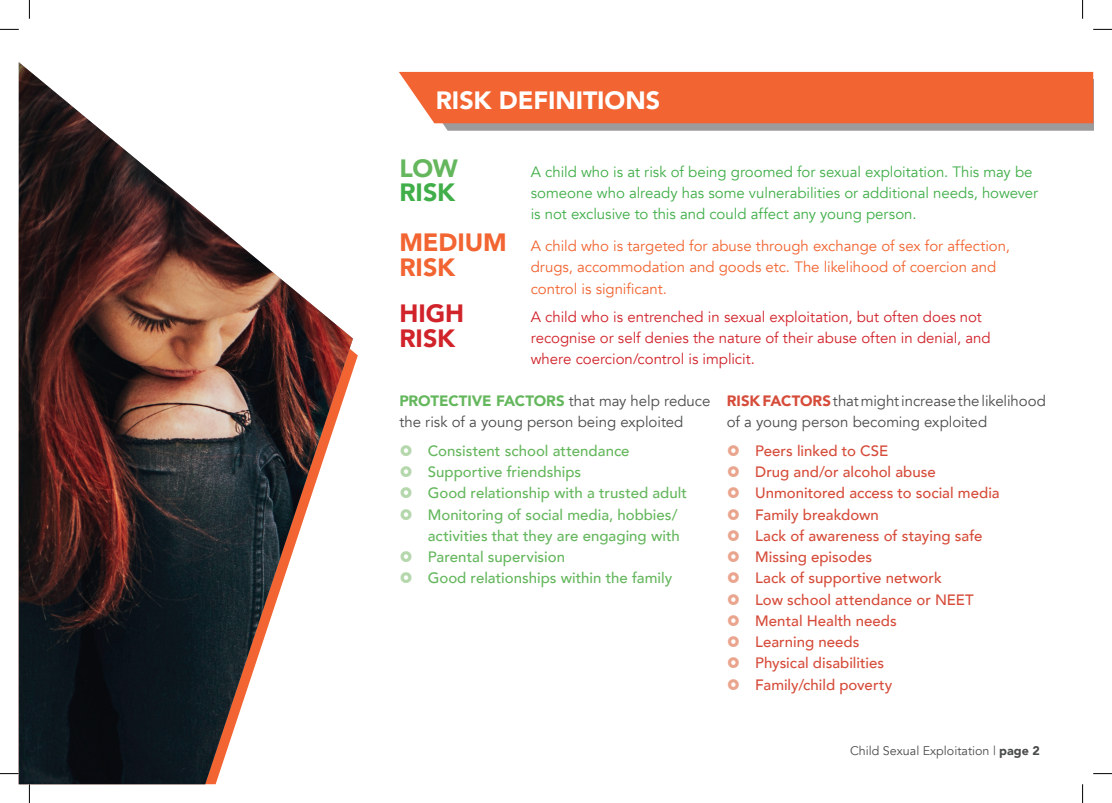
<style>
.page{position:relative;width:1112px;height:803px;background:#fff}
.page>*{position:absolute;margin:0;border:0;box-sizing:border-box;transform-origin:0 0}
.t1{font:900 25px "Avenir";letter-spacing:-.005em;color:#fff}
.t2{font:900 25px "Avenir";color:#d1232a}
.t3{font:900 25px "Avenir";color:#f26431}
.t4{font:900 25px "Avenir";color:#40ae49}
.t5{font:900 25px "Avenir";color:#65b75d}
.t6{font:500 15px/21.2px "Avenir";color:#d64c3a}
.t7{font:500 15px/21.2px "Avenir";color:#65b75d}
.t8{font:15px/21.2px "Avenir";letter-spacing:-.005em;color:#40ae49}
.t9{font:15px/21.2px "Avenir";letter-spacing:-.005em;color:#d1232a}
.t10{font:15px/21.2px "Avenir";letter-spacing:-.005em;color:#f26431}
.t11{font:15px/21.2px "Avenir";letter-spacing:-.005em;color:#4b4c4d}
.t12{font:12.5px "Avenir";color:#4b4c4d}
.s1{font-weight:900;font-size:25px}
.s2{font-weight:900;color:#65b75d}
.s3{font-weight:900;color:#d64c3a}
.s4{font-weight:900}
</style>
<div class="page">
<div style="left:413px;top:79px;width:679px;height:51px;background:#231f20;opacity:.45"></div>
<div style="left:399px;top:72px;width:693px;height:51px;background:#f26431"></div>
<img style="left:19px;top:62px;width:334px;height:722px">
<svg style="left:0;top:29px;width:19px;height:1px"></svg>
<svg style="left:1093px;top:29px;width:18px;height:1px"></svg>
<svg style="left:0;top:773px;width:19px;height:1px"></svg>
<svg style="left:1093px;top:773px;width:18px;height:1px"></svg>
<svg style="left:29px;top:0;width:1px;height:19px"></svg>
<svg style="left:29px;top:784px;width:1px;height:19px"></svg>
<svg style="left:1082px;top:0;width:1px;height:19px"></svg>
<svg style="left:1082px;top:784px;width:1px;height:19px"></svg>
<h1 class="t1" style="left:435px;top:79px;width:226px">RISK DEFINITIONS</h1>
<h1 class="t5" style="left:399px;top:146px;width:60px">LOW</h1>
<p class="t8" style="left:530px;top:161px;width:509px">A child who is at risk of being groomed for sexual exploitation. This may be someone who already has some vulnerabilities or additional needs, however is not exclusive to this and could affect any young person.</p>
<p class="t10" style="left:530px;top:235px;width:480px;text-indent:-131px"><span class="s1">MEDIUM</span> A child who is targeted for abuse through exchange of sex for affection, drugs, accommodation and goods etc. The likelihood of coercion and control is significant.</p>
<h1 class="t2" style="left:399px;top:292px;width:66px">HIGH</h1>
<p class="t9" style="left:530px;top:306px;width:461px">A child who is entrenched in sexual exploitation, but often does not recognise or self denies the nature of their abuse often in denial, and where coercion/control is implicit.</p>
<p class="t11" style="left:399px;top:391px;width:312px"><span class="s2">PROTECTIVE FACTORS</span> that may help reduce the risk of a young person being exploited</p>
<p class="t7" style="left:427px;top:439px;width:261px">Consistent school attendance Supportive friendships<br>Good relationship with a trusted adult Monitoring of social media, hobbies/ activities that they are engaging with Parental supervision<br>Good relationships within the family</p>
<h1 class="t4" style="left:399px;top:171px;width:57px">RISK</h1>
<h1 class="t3" style="left:399px;top:246px;width:57px">RISK</h1>
<h1 class="t2" style="left:399px;top:317px;width:57px">RISK</h1>
<p class="t11" style="left:726px;top:391px;width:320px"><span class="s3">RISK FACTORS</span> that might increase the likelihood of a young person becoming exploited</p>
<p class="t6" style="left:755px;top:439px;width:246px">Peers linked to CSE<br>Drug and/or alcohol abuse<br>Unmonitored access to social media<br>Family breakdown<br>Lack of awareness of staying safe<br>Missing episodes<br>Lack of supportive network<br>Low school attendance or NEET<br>Mental Health needs<br>Learning needs<br>Physical disabilities<br>Family/child poverty</p>
<p class="t12" style="left:849px;top:743px;width:191px">Child Sexual Exploitation | <span class="s4">page 2</span></p>
</div>
